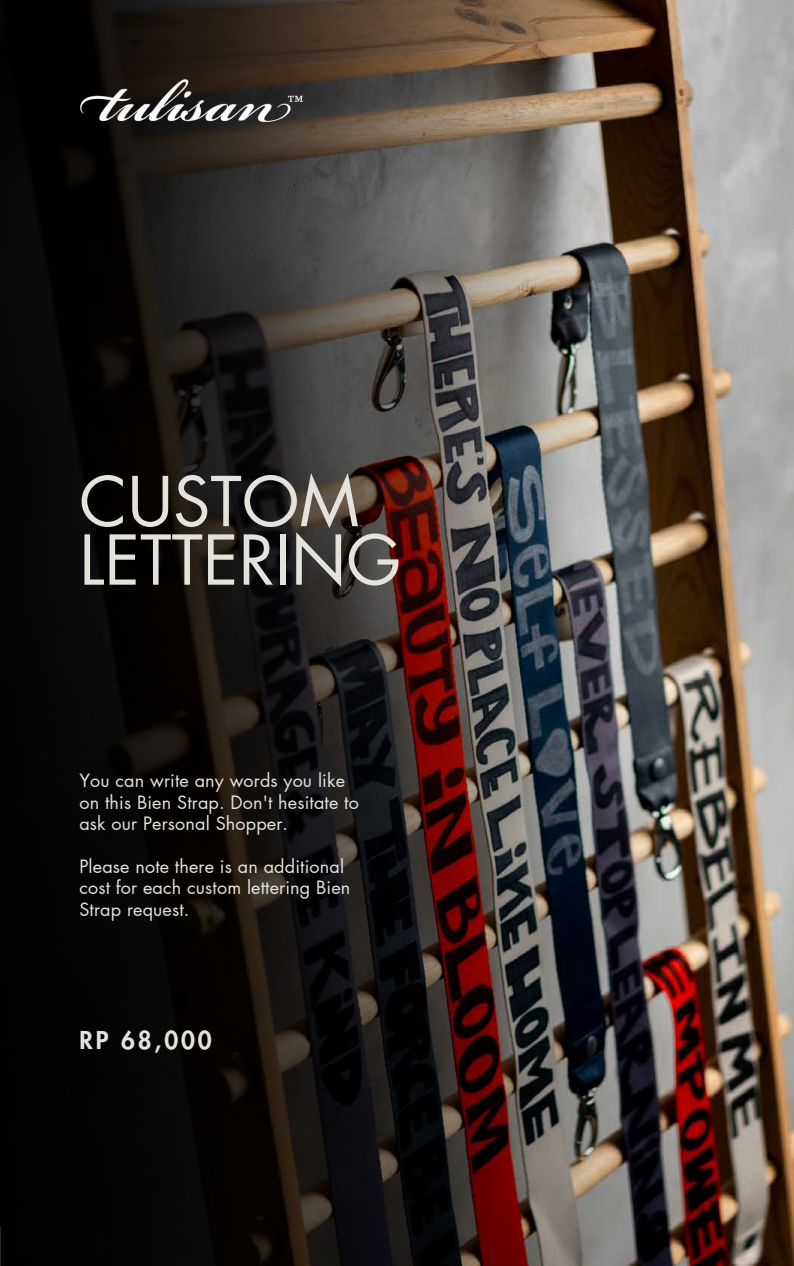
<style>
.page{position:relative;width:794px;height:1266px;background:#fff}
.page>*{position:absolute;margin:0;border:0;box-sizing:border-box;transform-origin:0 0}
.t1{font:66.75px "Futura LT Pro";color:#e4e2dd}
.t2{font:800 24px "Futura LT Pro";letter-spacing:.12em;color:#e4e2dd}
.t3{font:18px/21.4px "Futura LT Pro";letter-spacing:.01em;color:#e4e2dd}
</style>
<div class="page">
<img style="left:0;top:0;width:788px;height:1266px">
<img style="left:80px;top:79px;width:222px;height:43px">
<p class="t1" style="left:79px;top:471px;width:281px">CUSTOM</p>
<p class="t1" style="left:79px;top:529px;width:323px">LETTERING</p>
<p class="t3" style="left:79px;top:771px;width:281px">You can write any words you like on this Bien Strap. Don't hesitate to ask our Personal Shopper.</p>
<p class="t3" style="left:79px;top:856px;width:272px">Please note there is an additional cost for each custom lettering Bien<br>Strap request.</p>
<p class="t2" style="left:79px;top:1028px;width:134px">RP 68,000</p>
</div>
